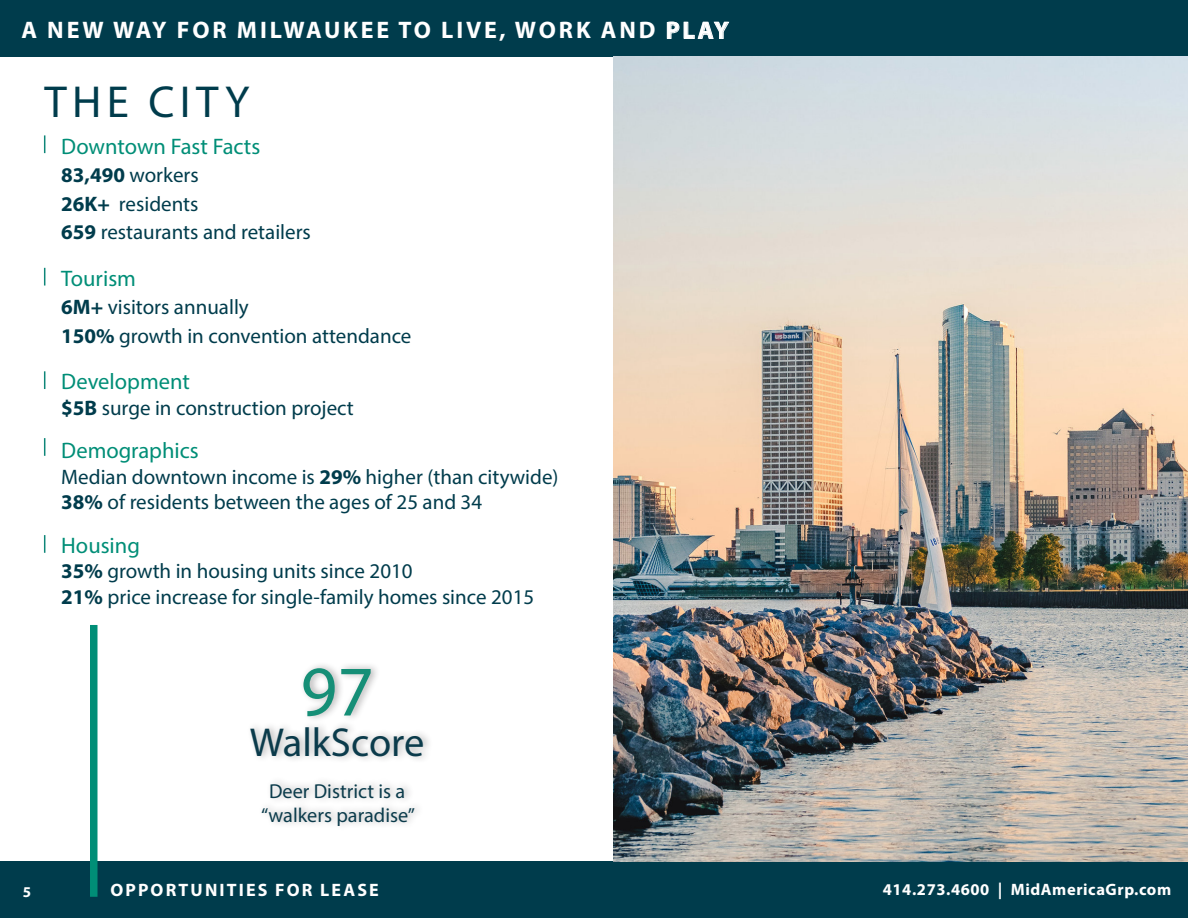
<style>
.page{position:relative;width:1188px;height:918px;background:#fff}
.page>*{position:absolute;margin:0;border:0;box-sizing:border-box;transform-origin:0 0}
.t1{font:71.55px "Myriad Pro";color:#168f77}
.t2{font:45px "Myriad Pro";letter-spacing:.12em;color:#003c4c}
.t3{font:40.5px "Myriad Pro";color:#0b3b4b}
.t4{font:700 24px "Myriad Pro";letter-spacing:.12em;color:#fff}
.t5{font:22.5px "Myriad Pro";color:#008e77}
.t6{font:21px "Myriad Pro";color:#003c4c}
.t7{font:20.25px "Myriad Pro";color:#0b3b4b}
.t8{font:700 18px "Myriad Pro";letter-spacing:.12em;color:#fff}
.t9{font:700 16.5px "Myriad Pro";letter-spacing:.035em;color:#fff}
.t10{font:700 15px "Myriad Pro";color:#fff}
.s1{font-weight:700}
</style>
<div class="page">
<div style="left:0;top:861px;width:1188px;height:57px;background:#003c4c"></div>
<div style="left:0;top:0;width:1188px;height:57px;background:#003c4c"></div>
<div style="left:90px;top:625px;width:8px;height:272px;background:#008e77"></div>
<svg style="left:44px;top:135px;width:1px;height:18px"></svg>
<img style="left:613px;top:57px;width:575px;height:804px">
<svg style="left:44px;top:268px;width:1px;height:18px"></svg>
<svg style="left:44px;top:371px;width:1px;height:18px"></svg>
<svg style="left:44px;top:438px;width:1px;height:18px"></svg>
<svg style="left:44px;top:535px;width:1px;height:18px"></svg>
<div style="left:246px;top:661px;width:188px;height:172px;background:#231f20;opacity:.35"></div>
<p class="t4" style="left:21px;top:15px;width:709px">A NEW WAY FOR MILWAUKEE TO LIVE, WORK AND PLAY</p>
<p class="t2" style="left:44px;top:74px;width:207px">THE CITY</p>
<p class="t5" style="left:61px;top:132px;width:200px">Downtown Fast Facts</p>
<p class="t6" style="left:61px;top:162px;width:139px"><span class="s1">83,490</span> workers</p>
<p class="t6" style="left:61px;top:191px;width:139px"><span class="s1">26K+</span> residents</p>
<p class="t6" style="left:61px;top:219px;width:251px"><span class="s1">659</span> restaurants and retailers</p>
<p class="t5" style="left:61px;top:264px;width:76px">Tourism</p>
<p class="t6" style="left:61px;top:294px;width:189px"><span class="s1">6M+</span> visitors annually</p>
<p class="t6" style="left:61px;top:323px;width:352px"><span class="s1">150%</span> growth in convention attendance</p>
<p class="t5" style="left:61px;top:368px;width:130px">Development</p>
<p class="t6" style="left:61px;top:395px;width:294px"><span class="s1">$5B</span> surge in construction project</p>
<p class="t5" style="left:61px;top:437px;width:139px">Demographics</p>
<p class="t6" style="left:61px;top:464px;width:499px">Median downtown income is <span class="s1">29%</span> higher (than citywide)</p>
<p class="t6" style="left:61px;top:489px;width:422px"><span class="s1">38%</span> of residents between the ages of 25 and 34</p>
<p class="t5" style="left:61px;top:531px;width:80px">Housing</p>
<p class="t6" style="left:61px;top:558px;width:353px"><span class="s1">35%</span> growth in housing units since 2010</p>
<p class="t6" style="left:61px;top:584px;width:474px"><span class="s1">21%</span> price increase for single-family homes since 2015</p>
<p class="t10" style="left:23px;top:883px;width:10px">5</p>
<p class="t1" style="left:301px;top:647px;width:75px">97</p>
<p class="t3" style="left:250px;top:717px;width:176px">WalkScore</p>
<p class="t7" style="left:269px;top:779px;width:138px">Deer District is a</p>
<p class="t7" style="left:261px;top:803px;width:155px">“walkers paradise”</p>
<p class="t8" style="left:110px;top:878px;width:270px">OPPORTUNITIES FOR LEASE</p>
<p class="t9" style="left:883px;top:878px;width:290px">414.273.4600 | MidAmericaGrp.com</p>
</div>
